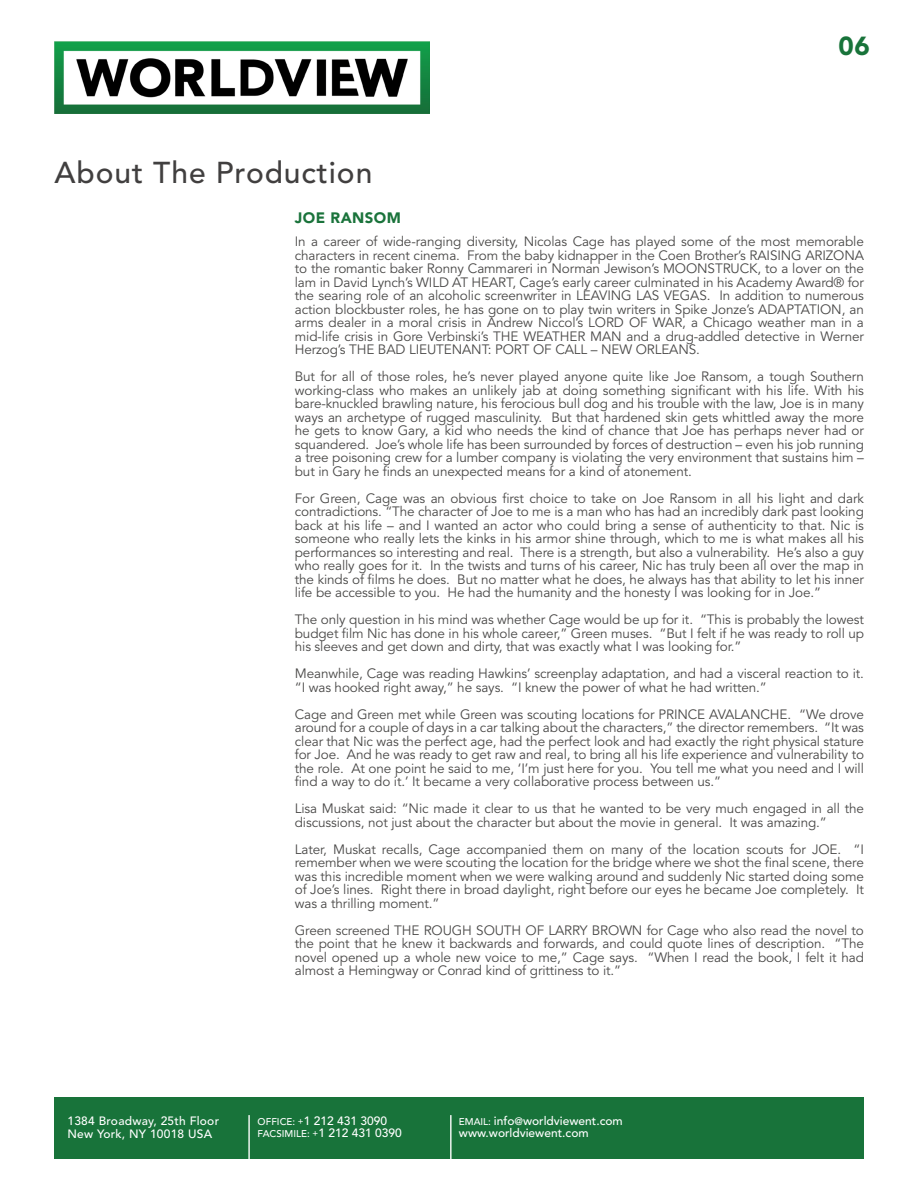
<style>
.page{position:relative;width:918px;height:1188px;background:#fff}
.page>*{position:absolute;margin:0;border:0;box-sizing:border-box;transform-origin:0 0}
.t1{font:500 30px "Avenir";letter-spacing:.03em;color:#413f3f}
.t2{font:900 25.95px "Avenir";color:#18733a}
.t3{font:900 15px "Avenir";letter-spacing:.03em;color:#1a733b}
.t4{font:13.5px/13.5px "Avenir";letter-spacing:-.01em;color:#4a4948}
.t5{font:500 12px/12.5px "Avenir";color:#fff}
.t6{font:500 12px/12.6px "Avenir";letter-spacing:.02em;color:#fff}
.s1{font-size:9.75px}
.s2{font-size:8.7px}
.s3{font-size:9.9px}
.s4{font-size:10.65px}
</style>
<div class="page">
<div style="left:55px;top:1097px;width:809px;height:62px;background:#18733a"></div>
<hr style="left:248px;top:1115px;width:2px;height:58px;background:#fff">
<hr style="left:450px;top:1115px;width:2px;height:54px;background:#fff">
<img style="left:55px;top:41px;width:375px;height:72px">
<h1 class="t1" style="left:55px;top:155px;width:319px">About The Production</h1>
<p class="t3" style="left:295px;top:209px;width:108px">JOE RANSOM</p>
<h2 class="t2" style="left:839px;top:30px;width:33px">06</h2>
<p class="t4" style="left:295px;top:235px;width:571px">I n a career of wide-ranging diversity, N icolas Cage has played some of the most memorable characters in recent cinema. From the baby kidnapper in the Coen Brother’s RAISIN</p>
<p class="t4" style="left:791px;top:249px;width:54px">G ARIZONA</p>
<p class="t4" style="left:295px;top:262px;width:379px">to the romantic baker Ronny Cammareri in Norman Jewison’s MOONSTR</p>
<p class="t4" style="left:731px;top:262px;width:135px">UCK, to a lover on the</p>
<p class="t4" style="left:295px;top:276px;width:196px">lam in David Lynch’s WILD AT HEART</p>
<p class="t4" style="left:295px;top:276px;width:571px;text-indent:218px">, Cage’s early career culminated in his Academy Award® for the searing role of an alcoholic screenwriter in LEAVIN</p>
<p class="t4" style="left:295px;top:289px;width:571px;text-indent:369px">VEGAS. I n addition to numerous action blockbuster roles, he has gone on to play twin writers in Spike Jonze’s ADAPTATION</p>
<p class="t4" style="left:621px;top:289px;width:24px">G LAS</p>
<p class="t4" style="left:842px;top:303px;width:24px">, an</p>
<p class="t4" style="left:295px;top:316px;width:303px">arms dealer in a moral crisis in Andrew N iccol’s LOR</p>
<p class="t4" style="left:614px;top:316px;width:252px">D OF WAR, a Chicago weather man in a</p>
<p class="t4" style="left:295px;top:330px;width:307px">mid-life crisis in Gore Verbinski’s THE WEATHER MAN</p>
<p class="t4" style="left:627px;top:330px;width:239px">and a drug-addled detective in Werner</p>
<p class="t4" style="left:295px;top:343px;width:152px">Herzog’s THE BAD LIEUTENANT</p>
<p class="t4" style="left:488px;top:343px;width:25px">: PORT</p>
<p class="t4" style="left:533px;top:343px;width:41px">OF CALL</p>
<p class="t4" style="left:591px;top:343px;width:55px">– NE W ORLEANS</p>
<p class="t4" style="left:295px;top:336px;width:571px;line-height:27px;text-indent:401px">.<br>But for all of those roles, he’s never played anyone quite like Joe Ransom, a tough Southern</p>
<p class="t4" style="left:295px;top:384px;width:571px;text-align:justify">working-class who makes an unlikely jab at doing something significant with his life. With his bare-knuckled brawling nature, his ferocious bull dog and his trouble with the law, Joe is in many ways an archetype of rugged masculinity. B ut that hardened skin gets whittled away the more he gets to know Gary, a kid who needs the kind of chance that Joe has perhaps never had or squandered. Joe’s whole life has been surrounded by forces of destruction – even his job running a tree poisoning crew for a lumber company is violating the very environment that sustains him – but in Gary he finds an unexpected means for a kind of atonement.</p>
<p class="t4" style="left:295px;top:492px;width:571px;text-align:justify">For Green, Cage was an obvious first choice to take on Joe Ransom in all his light and dark contradictions. “The character of Joe to me is a man who has had an incredibly dark past looking back at his life – and I wanted an actor who could bring a sense of authenticity to that. N ic is someone who really lets the kinks in his armor shine through, which to me is what makes all his performances so interesting and real. There is a strength, but also a vulnerability. He’s also a guy who really goes for it. I n the twists and turns of his career, N ic has truly been all over the map in the kinds of films he does. But no matter what he does, he always has that ability to let his inner life be accessible to you. He had the humanity and the honesty I was looking for in Joe.”</p>
<p class="t4" style="left:295px;top:613px;width:571px;text-align:justify">The only question in his mind was whether Cage would be up for it. “This is probably the lowest budget film N ic has done in his whole career,” Green muses. “But I felt if he was ready to roll up his sleeves and get down and dirty, that was exactly what I was looking for.”</p>
<p class="t4" style="left:295px;top:667px;width:571px">M eanwhile, Cage was reading Hawkins’ screenplay adaptation, and had a visceral reaction to it. “I was hooked right away,” he says. “I knew the power of what he had written.”</p>
<p class="t4" style="left:295px;top:708px;width:424px">Cage and Green met while Green was scouting locations for PRINCE AVALAN</p>
<p class="t4" style="left:295px;top:708px;width:571px;text-align:justify;text-indent:466px">CHE. “We drove around for a couple of days in a car talking about the characters,” the director remembers. “It was clear that N ic was the perfect age, had the perfect look and had exactly the right physical stature for Joe. And he was ready to get raw and real, to bring all his life experience and vulnerability to the role. At one point he said to me, ‘I ’m just here for you. You tell me what you need and I will find a way to do it.’ It became a very collaborative process between us.”</p>
<p class="t4" style="left:295px;top:802px;width:571px">Lisa M uskat said: “N ic made it clear to us that he wanted to be very much engaged in all the discussions, not just about the character but about the movie in general. It was amazing.”</p>
<p class="t4" style="left:295px;top:843px;width:571px">Later, M uskat recalls, Cage accompanied them on many of the location scouts for JOE. “I remember when we were scouting the location for the bridge where we shot the final scene, there was this incredible moment when we were walking around and suddenly N ic started doing some of Joe’s lines. Right there in broad daylight, right before our eyes he became Joe completely. It was a thrilling moment.”</p>
<p class="t4" style="left:295px;top:924px;width:263px">Green screened THE ROUGH SOUTH OF LARRY</p>
<p class="t4" style="left:592px;top:924px;width:10px">BRO</p>
<p class="t4" style="left:295px;top:924px;width:571px;text-align:justify;text-indent:325px">WN for Cage who also read the novel to the point that he knew it backwards and forwards, and could quote lines of description. “The novel opened up a whole new voice to me,” Cage says. “When I read the book, I felt it had almost a Hemingway or Conrad kind of grittiness to it.”</p>
<p class="t6" style="left:68px;top:1115px;width:153px">1384 Broadway, 25th Floor<br>New York, NY 10018 USA</p>
<p class="t5" style="left:258px;top:1115px;width:146px"><span class="s1">OFFICE:</span> <span class="s2">+</span>1 212 431 3090<br><span class="s1">FACSIMILE:</span> <span class="s2">+</span>1 212 431 0390</p>
<p class="t5" style="left:459px;top:1115px;width:165px"><span class="s1">EMAIL</span><span class="s3">:</span> info<span class="s4">@</span>worldviewent.com www.worldviewent.com</p>
</div>
